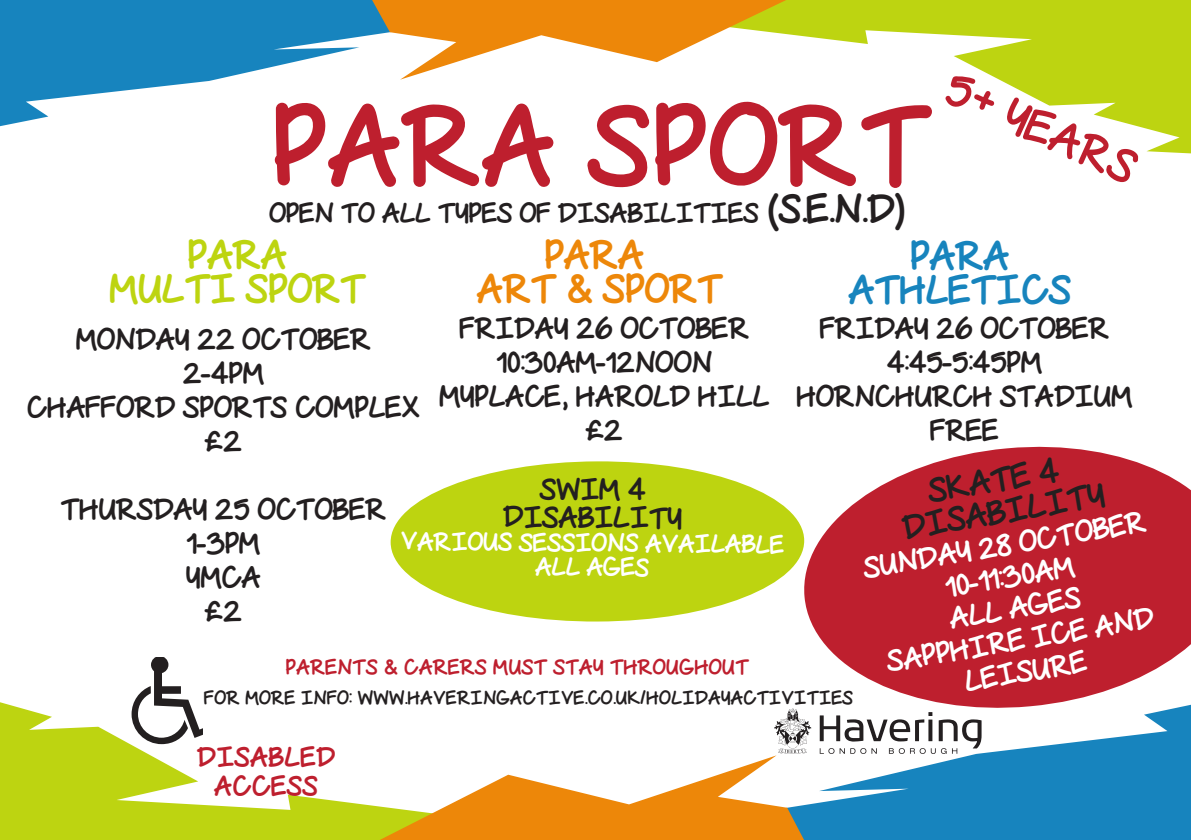
<style>
.page{position:relative;width:1191px;height:840px;background:#fff}
.page>*{position:absolute;margin:0;border:0;box-sizing:border-box;transform-origin:0 0}
.t1{font:106px "The Urban Way";color:#be1f2e}
.t2{font:44px "The Urban Way";color:#be1f2e}
.t3{font:38px "The Urban Way";letter-spacing:-.02em;color:#bdd410}
.t4{font:38px "The Urban Way";letter-spacing:-.02em;color:#1784bd}
.t5{font:38px "The Urban Way";letter-spacing:-.02em;color:#ed8709}
.t6{font:32px "The Urban Way";color:#231f20}
.t7{font:28px "The Urban Way";letter-spacing:-.02em;color:#231f20}
.t8{font:28px/32.2px "The Urban Way";color:#fff;text-align:center}
.t9{font:26px "The Urban Way";letter-spacing:-.02em;color:#231f20}
.t10{font:26px "The Urban Way";color:#be1f2e}
.t11{font:24px "The Urban Way";letter-spacing:-.02em;color:#fff}
.t12{font:20px "The Urban Way";color:#be1f2e}
.t13{font:18px "The Urban Way";color:#231f20}
.s1{font-size:38px}
</style>
<div class="page">
<svg style="left:0;top:0;width:363px;height:126px;fill:#1784be"></svg>
<svg style="left:821px;top:0;width:370px;height:153px;fill:#bdd411"></svg>
<svg style="left:363px;top:0;width:458px;height:80px"></svg>
<svg style="left:780px;top:716px;width:411px;height:123px;fill:#1784be"></svg>
<svg style="left:0;top:702px;width:336px;height:137px;fill:#bdd411"></svg>
<svg style="left:336px;top:755px;width:479px;height:84px"></svg>
<svg style="left:132px;top:657px;width:71px;height:86px"></svg>
<svg style="left:819px;top:716px;width:162px;height:37px"></svg>
<svg style="left:774px;top:708px;width:37px;height:45px"></svg>
<svg style="left:798px;top:446px;width:393px;height:270px;fill:#be1f2e"></svg>
<div style="left:390px;top:460px;width:414px;height:161px;background:#bdd410;border-radius:50%"></div>
<p class="t1" style="left:274px;top:78px;width:661px">PARA SPORT</p>
<p class="t9" style="left:270px;top:196px;width:638px">OPEN TO ALL TYPES OF DISABILITIES <span class="s1">(S.E.N.D)</span></p>
<p class="t2" style="left:960px;top:61px;width:206px;rotate:24deg">5+ YEARS</p>
<p class="t3" style="left:189px;top:230px;width:101px">PARA</p>
<p class="t3" style="left:110px;top:264px;width:258px">MULTI SPORT</p>
<p class="t7" style="left:77px;top:321px;width:297px">MONDAY 22 OCTOBER</p>
<p class="t7" style="left:183px;top:355px;width:83px">2-4PM</p>
<p class="t7" style="left:28px;top:389px;width:395px">CHAFFORD SPORTS COMPLEX</p>
<p class="t7" style="left:206px;top:423px;width:39px">£2</p>
<p class="t5" style="left:545px;top:230px;width:101px">PARA</p>
<p class="t5" style="left:478px;top:264px;width:247px">ART &amp; SPORT</p>
<p class="t7" style="left:460px;top:310px;width:291px">FRIDAY 26 OCTOBER</p>
<p class="t7" style="left:497px;top:344px;width:218px">10:30AM-12NOON</p>
<p class="t7" style="left:440px;top:378px;width:332px">MYPLACE, HAROLD HILL</p>
<p class="t7" style="left:586px;top:412px;width:39px">£2</p>
<p class="t4" style="left:911px;top:231px;width:101px">PARA</p>
<p class="t4" style="left:849px;top:265px;width:225px">ATHLETICS</p>
<p class="t7" style="left:820px;top:310px;width:291px">FRIDAY 26 OCTOBER</p>
<p class="t7" style="left:887px;top:344px;width:157px">4:45-5:45PM</p>
<p class="t7" style="left:797px;top:378px;width:338px">HORNCHURCH STADIUM</p>
<p class="t7" style="left:930px;top:412px;width:71px">FREE</p>
<p class="t7" style="left:61px;top:491px;width:327px">THURSDAY 25 OCTOBER</p>
<p class="t7" style="left:187px;top:525px;width:75px">1-3PM</p>
<p class="t7" style="left:187px;top:559px;width:77px">YMCA</p>
<p class="t7" style="left:206px;top:593px;width:39px">£2</p>
<p class="t7" style="left:541px;top:470px;width:108px;rotate:1deg">SWIM 4</p>
<p class="t7" style="left:504px;top:497px;width:181px;rotate:1deg">DISABILITY</p>
<p class="t11" style="left:401px;top:527px;width:385px">VARIOUS SESSIONS AVAILABLE</p>
<p class="t11" style="left:536px;top:551px;width:116px">ALL AGES</p>
<p class="t12" style="left:286px;top:653px;width:465px">PARENTS &amp; CARERS MUST STAY THROUGHOUT</p>
<p class="t13" style="left:204px;top:685px;width:651px">FOR MORE INFO: WWW.HAVERINGACTIVE.CO.UK/HOLIDAYACTIVITIES</p>
<p class="t6" style="left:925px;top:471px;width:134px;rotate:-10deg">SKATE 4</p>
<p class="t6" style="left:899px;top:508px;width:207px;rotate:-10deg">DISABILITY</p>
<p class="t8" style="left:861px;top:552px;width:288px;rotate:-10deg">SUNDAY 28 OCTOBER</p>
<p class="t8" style="left:943px;top:570px;width:132px;rotate:-10deg">10-11:30AM</p>
<p class="t8" style="left:947px;top:602px;width:135px;rotate:-10deg">ALL AGES</p>
<p class="t8" style="left:885px;top:645px;width:272px;rotate:-10deg">SAPPHIRE ICE AND<br>LEISURE</p>
<p class="t10" style="left:198px;top:740px;width:140px">DISABLED</p>
<p class="t10" style="left:215px;top:768px;width:105px">ACCESS</p>
</div>
